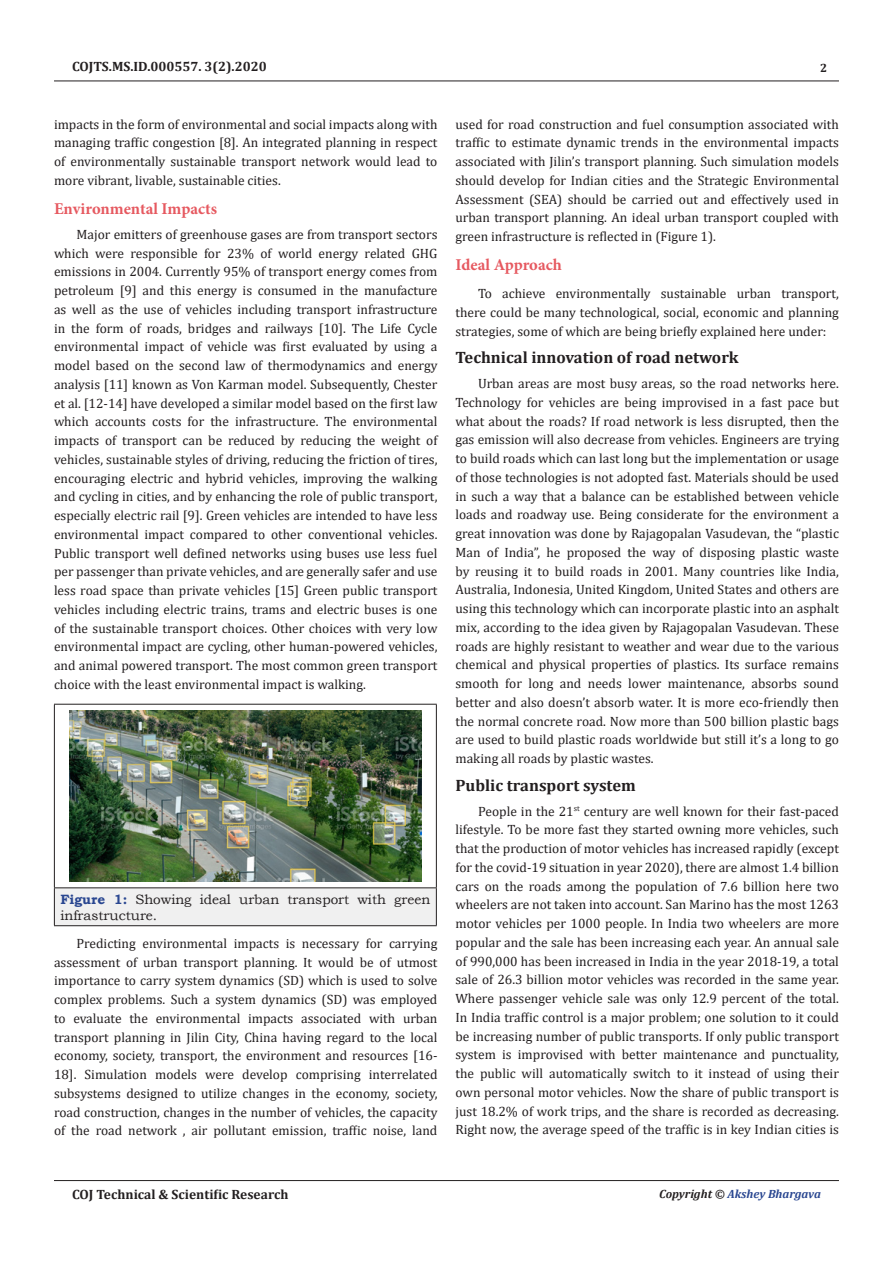
<style>
.page{position:relative;width:893px;height:1263px;background:#fff}
.page>*{position:absolute;margin:0;border:0;box-sizing:border-box;transform-origin:0 0}
.t1{font:700 16.5px "Cambria";color:#231f20}
.t2{font:700 16.5px "Minion Pro";color:#e65960}
.t3{font:13.5px/18.8px "Cambria";color:#231f20;text-align:justify}
.t4{font:700 13.5px "Cambria";color:#231f20}
.t5{font:13.5px/16.2px "Bookman Old Style";color:#231f20}
.t6{font:italic 700 12px "Cambria";color:#2a4791}
.t7{font:700 12px "Cambria";color:#231f20}
.s1{font-weight:700;color:#2a4791}
.s2{color:#231f20}
</style>
<div class="page">
<hr style="left:54px;top:81px;width:785px;height:1px;background:#231f20">
<hr style="left:54px;top:1180px;width:785px;height:1px;background:#231f20">
<div style="left:54px;top:888px;width:382px;height:38px;background:#f0f0f0"></div>
<hr style="left:54px;top:704px;width:383px;height:1px;background:#231f20">
<hr style="left:54px;top:704px;width:1px;height:183px;background:#231f20">
<hr style="left:436px;top:704px;width:1px;height:183px;background:#231f20">
<hr style="left:54px;top:887px;width:383px;height:1px;background:#231f20">
<hr style="left:54px;top:888px;width:1px;height:37px;background:#231f20">
<hr style="left:436px;top:888px;width:1px;height:37px;background:#231f20">
<hr style="left:54px;top:925px;width:383px;height:1px;background:#231f20">
<img style="left:70px;top:711px;width:352px;height:171px">
<p class="t4" style="left:72px;top:56px;width:196px">COJTS.MS.ID.000557. 3(2).2020</p>
<p class="t7" style="left:820px;top:60px;width:9px">2</p>
<p class="t3" style="left:54px;top:114px;width:385px">impacts in the form of environmental and social impacts along with managing traffic congestion [8]. An integrated planning in respect of environmentally sustainable transport network would lead to more vibrant, livable, sustainable cities.</p>
<p class="t2" style="left:54px;top:197px;width:165px">Environmental Impacts</p>
<p class="t3" style="left:54px;top:225px;width:385px;text-indent:22px">Major emitters of greenhouse gases are from transport sectors which were responsible for 23% of world energy related GHG emissions in 2004. Currently 95% of transport energy comes from petroleum [9] and this energy is consumed in the manufacture as well as the use of vehicles including transport infrastructure in the form of roads, bridges and railways [10]. The Life Cycle environmental impact of vehicle was first evaluated by using a model based on the second law of thermodynamics and energy analysis [11] known as Von Karman model. Subsequently, Chester et al. [12-14] have developed a similar model based on the first law which accounts costs for the infrastructure. The environmental impacts of transport can be reduced by reducing the weight of vehicles, sustainable styles of driving, reducing the friction of tires, encouraging electric and hybrid vehicles, improving the walking and cycling in cities, and by enhancing the role of public transport, especially electric rail [9]. Green vehicles are intended to have less environmental impact compared to other conventional vehicles.<br>Public transport well defined networks using buses use less fuel per passenger than private vehicles, and are generally safer and use less road space than private vehicles [15] Green public transport vehicles including electric trains, trams and electric buses is one of the sustainable transport choices. Other choices with very low environmental impact are cycling, other human-powered vehicles, and animal powered transport. The most common green transport choice with the least environmental impact is walking.</p>
<p class="t5" style="left:60px;top:891px;width:371px"><span class="s1">Figure 1:</span> Showing ideal urban transport with green infrastructure.</p>
<p class="t3" style="left:54px;top:934px;width:385px;text-indent:22px">Predicting environmental impacts is necessary for carrying assessment of urban transport planning. It would be of utmost importance to carry system dynamics (SD) which is used to solve complex problems. Such a system dynamics (SD) was employed to evaluate the environmental impacts associated with urban transport planning in Jilin City, China having regard to the local economy, society, transport, the environment and resources [16- 18]. Simulation models were develop comprising interrelated subsystems designed to utilize changes in the economy, society, road construction, changes in the number of vehicles, the capacity of the road network , air pollutant emission, traffic noise, land</p>
<p class="t3" style="left:455px;top:114px;width:385px">used for road construction and fuel consumption associated with traffic to estimate dynamic trends in the environmental impacts associated with Jilin’s transport planning. Such simulation models should develop for Indian cities and the Strategic Environmental Assessment (SEA) should be carried out and effectively used in urban transport planning. An ideal urban transport coupled with green infrastructure is reflected in (Figure 1).</p>
<p class="t2" style="left:455px;top:253px;width:108px">Ideal Approach</p>
<p class="t3" style="left:455px;top:284px;width:385px;text-indent:22px">To achieve environmentally sustainable urban transport, there could be many technological, social, economic and planning strategies, some of which are being briefly explained here under:</p>
<p class="t1" style="left:455px;top:346px;width:285px">Technical innovation of road network</p>
<p class="t3" style="left:455px;top:374px;width:385px;text-indent:22px">Urban areas are most busy areas, so the road networks here.<br>Technology for vehicles are being improvised in a fast pace but what about the roads? If road network is less disrupted, then the gas emission will also decrease from vehicles. Engineers are trying to build roads which can last long but the implementation or usage of those technologies is not adopted fast. Materials should be used in such a way that a balance can be established between vehicle loads and roadway use. Being considerate for the environment a great innovation was done by Rajagopalan Vasudevan, the “plastic Man of India”, he proposed the way of disposing plastic waste by reusing it to build roads in 2001. Many countries like India, Australia, Indonesia, United Kingdom, United States and others are using this technology which can incorporate plastic into an asphalt mix, according to the idea given by Rajagopalan Vasudevan. These roads are highly resistant to weather and wear due to the various chemical and physical properties of plastics. Its surface remains smooth for long and needs lower maintenance, absorbs sound better and also doesn’t absorb water. It is more eco-friendly then the normal concrete road. Now more than 500 billion plastic bags are used to build plastic roads worldwide but still it’s a long to go making all roads by plastic wastes.</p>
<p class="t1" style="left:455px;top:773px;width:182px">Public transport system</p>
<p class="t3" style="left:455px;top:801px;width:385px;text-indent:22px">People in the 21<sup>st</sup> century are well known for their fast-paced lifestyle. To be more fast they started owning more vehicles, such that the production of motor vehicles has increased rapidly (except for the covid-19 situation in year 2020), there are almost 1.4 billion cars on the roads among the population of 7.6 billion here two wheelers are not taken into account. San Marino has the most 1263 motor vehicles per 1000 people. In India two wheelers are more popular and the sale has been increasing each year. An annual sale of 990,000 has been increased in India in the year 2018-19, a total sale of 26.3 billion motor vehicles was recorded in the same year.<br>Where passenger vehicle sale was only 12.9 percent of the total.<br>In India traffic control is a major problem; one solution to it could be increasing number of public transports. If only public transport system is improvised with better maintenance and punctuality, the public will automatically switch to it instead of using their own personal motor vehicles. Now the share of public transport is just 18.2% of work trips, and the share is recorded as decreasing.<br>Right now, the average speed of the traffic is in key Indian cities is</p>
<p class="t4" style="left:72px;top:1185px;width:218px">COJ Technical &amp; Scientific Research</p>
<p class="t6" style="left:659px;top:1185px;width:163px"><span class="s2">Copyright ©</span> Akshey Bhargava</p>
</div>
